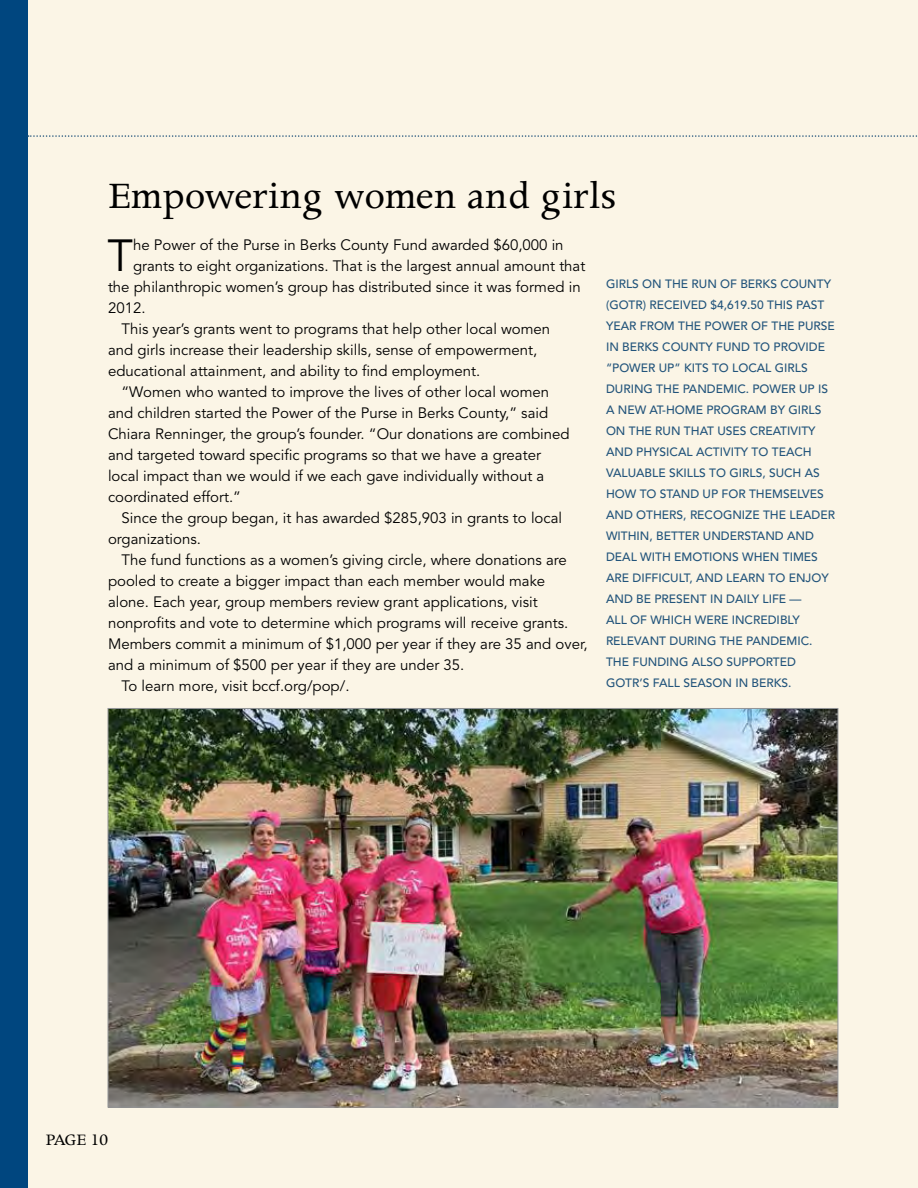
<style>
.page{position:relative;width:918px;height:1188px;background:#fbf5e6}
.page>*{position:absolute;margin:0;border:0;box-sizing:border-box;transform-origin:0 0}
.t1{font:44.7px "Avenir";color:#000}
.t2{font:42px "Apollo";color:#000}
.t3{font:18px "Apollo";letter-spacing:-.03em;color:#000}
.t4{font:15px "Avenir";color:#000}
.t5{font:500 12px/21px "Avenir";color:#22547b}
</style>
<div class="page">
<div style="left:0;top:0;width:27px;height:1188px;background:#00467f"></div>
<img style="left:110px;top:710px;width:726px;height:395px">
<svg style="left:28px;top:135px;width:890px;height:2px"></svg>
<h2 class="t2" style="left:108px;top:172px;width:510px">Empowering women and girls</h2>
<h1 class="t1" style="left:107px;top:230px;width:27px">T</h1>
<p class="t4" style="left:133px;top:236px;width:432px">he Power of the Purse in Berks County Fund awarded $60,000 in</p>
<p class="t4" style="left:133px;top:257px;width:454px">grants to eight organizations. That is the largest annual amount that</p>
<p class="t4" style="left:108px;top:278px;width:474px">the philanthropic women’s group has distributed since it was formed in</p>
<p class="t4" style="left:108px;top:299px;width:39px">2012.</p>
<p class="t4" style="left:122px;top:320px;width:430px">This year’s grants went to programs that help other local women</p>
<p class="t4" style="left:108px;top:341px;width:431px">and girls increase their leadership skills, sense of empowerment,</p>
<p class="t4" style="left:108px;top:362px;width:374px">educational attainment, and ability to find employment.</p>
<p class="t4" style="left:122px;top:383px;width:429px">“Women who wanted to improve the lives of other local women</p>
<p class="t4" style="left:108px;top:404px;width:442px">and children started the Power of the Purse in Berks County,” said</p>
<p class="t4" style="left:108px;top:425px;width:463px">Chiara Renninger, the group’s founder. “Our donations are combined</p>
<p class="t4" style="left:108px;top:446px;width:435px">and targeted toward specific programs so that we have a greater</p>
<p class="t4" style="left:108px;top:467px;width:438px">local impact than we would if we each gave individually without a</p>
<p class="t4" style="left:108px;top:488px;width:135px">coordinated effort.”</p>
<p class="t4" style="left:122px;top:509px;width:442px">Since the group began, it has awarded $285,903 in grants to local</p>
<p class="t4" style="left:108px;top:530px;width:95px">organizations.</p>
<p class="t4" style="left:122px;top:551px;width:447px">The fund functions as a women’s giving circle, where donations are</p>
<p class="t4" style="left:108px;top:572px;width:439px">pooled to create a bigger impact than each member would make</p>
<p class="t4" style="left:108px;top:593px;width:431px">alone. Each year, group members review grant applications, visit</p>
<p class="t4" style="left:108px;top:614px;width:462px">nonprofits and vote to determine which programs will receive grants.</p>
<p class="t4" style="left:108px;top:635px;width:481px">Members commit a minimum of $1,000 per year if they are 35 and over,</p>
<p class="t4" style="left:108px;top:656px;width:358px">and a minimum of $500 per year if they are under 35.</p>
<p class="t4" style="left:122px;top:677px;width:230px">To learn more, visit bccf.org/pop/.</p>
<p class="t5" style="left:606px;top:274px;width:227px">GIRLS ON THE RU N OF BERKS COU NTY (GOTR</p>
<p class="t5" style="left:606px;top:295px;width:231px;text-indent:37px">) RECEIVED $4,619.50 THIS PAST<br>YEAR FROM THE POWER OF THE PU RSE<br>IN BERKS COU NTY FU ND TO PROVIDE “POWER UP” KITS TO LOCAL GIRLS<br>DU RING THE PANDEMIC. POWER UP IS<br>A NEW AT-HOME PROGRAM BY GIRLS<br>ON THE RU N THAT USES CREATIVITY<br>AND PHYSICAL ACTIVITY TO TEACH<br>VALUABLE SKILLS TO GIRLS, SUCH AS<br>HOW TO STAND U P FOR THEMSELVES<br>AND OTHERS, RECOGNIZE THE LEADER<br>WITHIN, BETTER U NDERSTAND AND<br>DEAL WITH EMOTIONS WHEN TIMES<br>ARE DIFFICU LT, AND LEARN TO ENJOY<br>AND BE PRESENT IN DAILY LIFE —<br>ALL OF WHICH WERE INCREDIBLY<br>RELEVANT DU RING THE PANDEMIC.<br>THE FU NDING ALSO SU PPORTED<br>GOTR</p>
<p class="t5" style="left:640px;top:673px;width:154px">’S FALL SEASON IN BERKS.</p>
<p class="t3" style="left:46px;top:1130px;width:64px">PAGE 10</p>
</div>
